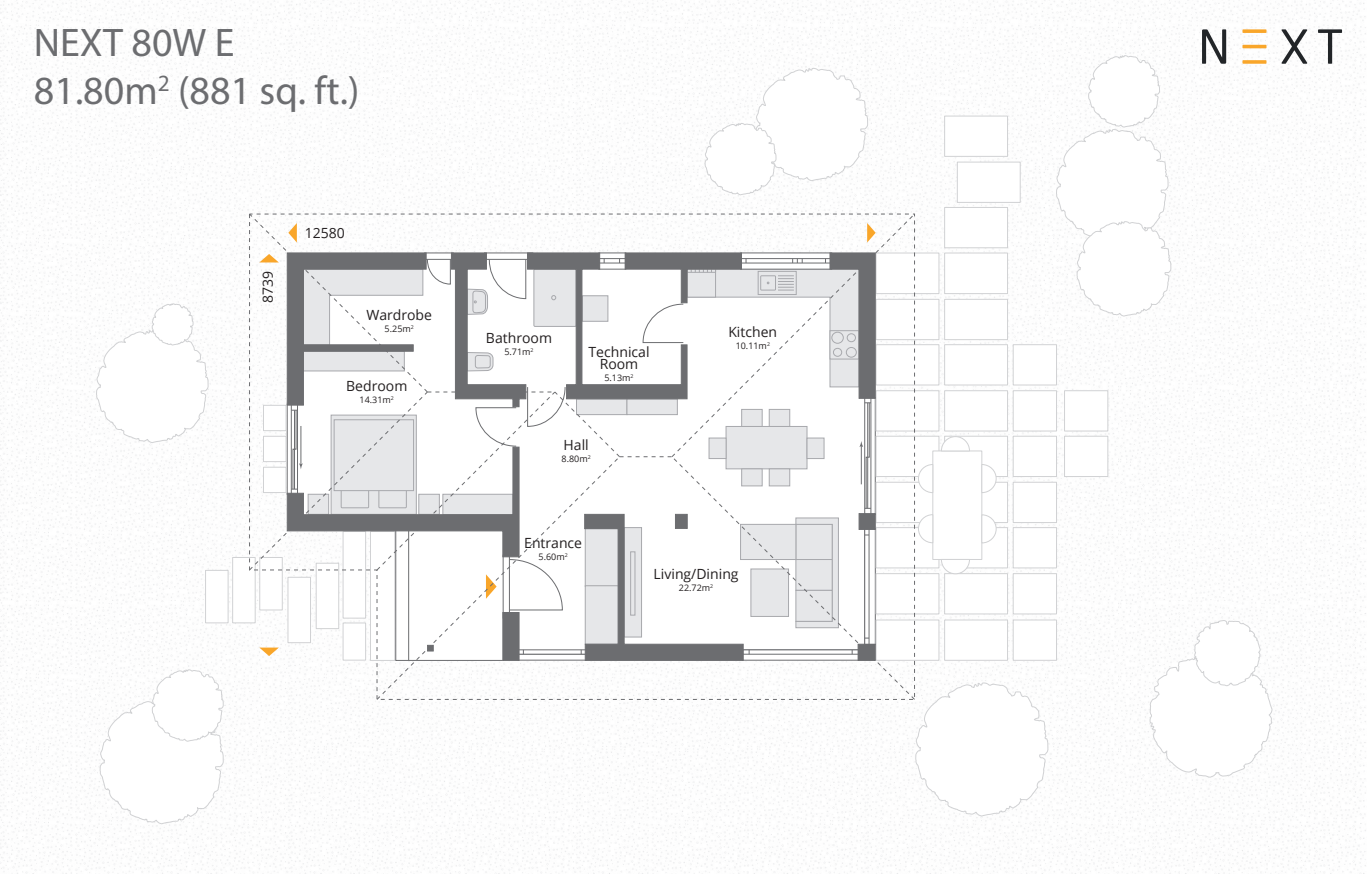
<style>
.page{position:relative;width:1367px;height:874px;background:#fff}
.page>*{position:absolute;margin:0;border:0;box-sizing:border-box;transform-origin:0 0}
.t1{font:40px/48px "Myriad Pro";color:#6c6d70}
.t2{font:14px/12px "Open Sans";color:#231f20;text-align:center}
.t3{font:9px "Open Sans";color:#231f20}
</style>
<div class="page">
<img style="left:0;top:0;width:1366px;height:873px">
<svg style="left:1242px;top:29px;width:24px;height:4px"></svg>
<svg style="left:1242px;top:45px;width:24px;height:3px"></svg>
<svg style="left:1242px;top:60px;width:24px;height:4px"></svg>
<svg style="left:1201px;top:29px;width:25px;height:35px"></svg>
<svg style="left:1317px;top:29px;width:24px;height:35px"></svg>
<svg style="left:1281px;top:29px;width:26px;height:35px"></svg>
<div style="left:233px;top:557px;width:22px;height:65px;background:#fff"></div>
<div style="left:232px;top:556px;width:24px;height:67px;border:1px solid #d1d2d4"></div>
<div style="left:205px;top:570px;width:23px;height:52px;background:#fff"></div>
<div style="left:205px;top:569px;width:23px;height:54px;border:1px solid #d1d2d4"></div>
<svg style="left:914px;top:682px;width:134px;height:134px"></svg>
<svg style="left:1149px;top:619px;width:123px;height:158px"></svg>
<svg style="left:704px;top:68px;width:164px;height:129px"></svg>
<svg style="left:1055px;top:55px;width:116px;height:262px"></svg>
<svg style="left:96px;top:301px;width:113px;height:142px"></svg>
<svg style="left:99px;top:668px;width:125px;height:156px"></svg>
<div style="left:876px;top:253px;width:62px;height:40px;background:#fff"></div>
<div style="left:875px;top:252px;width:64px;height:42px;border:1px solid #d1d2d4"></div>
<div style="left:876px;top:299px;width:62px;height:40px;background:#fff"></div>
<div style="left:875px;top:299px;width:64px;height:41px;border:1px solid #d1d2d4"></div>
<div style="left:876px;top:344px;width:62px;height:41px;background:#fff"></div>
<div style="left:875px;top:344px;width:64px;height:41px;border:1px solid #d1d2d4"></div>
<div style="left:876px;top:390px;width:62px;height:41px;background:#fff"></div>
<div style="left:875px;top:390px;width:64px;height:41px;border:1px solid #d1d2d4"></div>
<div style="left:876px;top:436px;width:62px;height:40px;background:#fff"></div>
<div style="left:875px;top:435px;width:64px;height:42px;border:1px solid #d1d2d4"></div>
<div style="left:876px;top:482px;width:62px;height:40px;background:#fff"></div>
<div style="left:876px;top:527px;width:62px;height:40px;background:#fff"></div>
<div style="left:875px;top:527px;width:64px;height:41px;border:1px solid #d1d2d4"></div>
<div style="left:876px;top:573px;width:62px;height:40px;background:#fff"></div>
<div style="left:875px;top:573px;width:64px;height:41px;border:1px solid #d1d2d4"></div>
<div style="left:944px;top:253px;width:63px;height:40px;background:#fff"></div>
<div style="left:944px;top:252px;width:64px;height:42px;border:1px solid #d1d2d4"></div>
<div style="left:944px;top:299px;width:63px;height:40px;background:#fff"></div>
<div style="left:944px;top:299px;width:64px;height:41px;border:1px solid #d1d2d4"></div>
<div style="left:944px;top:344px;width:63px;height:41px;background:#fff"></div>
<div style="left:944px;top:344px;width:64px;height:41px;border:1px solid #d1d2d4"></div>
<div style="left:944px;top:116px;width:63px;height:40px;background:#fff"></div>
<div style="left:944px;top:115px;width:64px;height:42px;border:1px solid #d1d2d4"></div>
<div style="left:957px;top:162px;width:63px;height:40px;background:#fff"></div>
<div style="left:956px;top:161px;width:64px;height:42px;border:1px solid #d1d2d4"></div>
<div style="left:944px;top:207px;width:63px;height:41px;background:#fff"></div>
<div style="left:944px;top:207px;width:64px;height:41px;border:1px solid #d1d2d4"></div>
<div style="left:944px;top:390px;width:63px;height:41px;background:#fff"></div>
<div style="left:944px;top:390px;width:64px;height:41px;border:1px solid #d1d2d4"></div>
<div style="left:944px;top:436px;width:63px;height:40px;background:#fff"></div>
<div style="left:944px;top:435px;width:64px;height:42px;border:1px solid #d1d2d4"></div>
<div style="left:944px;top:482px;width:63px;height:40px;background:#fff"></div>
<div style="left:944px;top:481px;width:64px;height:42px;border:1px solid #d1d2d4"></div>
<div style="left:944px;top:527px;width:63px;height:40px;background:#fff"></div>
<div style="left:944px;top:527px;width:64px;height:41px;border:1px solid #d1d2d4"></div>
<div style="left:944px;top:573px;width:63px;height:40px;background:#fff"></div>
<div style="left:944px;top:573px;width:64px;height:41px;border:1px solid #d1d2d4"></div>
<div style="left:1013px;top:344px;width:43px;height:41px;background:#fff"></div>
<div style="left:1012px;top:344px;width:44px;height:41px;border:1px solid #d1d2d4"></div>
<div style="left:1013px;top:390px;width:43px;height:41px;background:#fff"></div>
<div style="left:1012px;top:390px;width:44px;height:41px;border:1px solid #d1d2d4"></div>
<div style="left:1013px;top:436px;width:43px;height:40px;background:#fff"></div>
<div style="left:1012px;top:435px;width:44px;height:42px;border:1px solid #d1d2d4"></div>
<div style="left:1064px;top:390px;width:43px;height:41px;background:#fff"></div>
<div style="left:1063px;top:390px;width:45px;height:41px;border:1px solid #d1d2d4"></div>
<div style="left:1064px;top:436px;width:43px;height:40px;background:#fff"></div>
<div style="left:1063px;top:435px;width:45px;height:42px;border:1px solid #d1d2d4"></div>
<div style="left:1013px;top:482px;width:43px;height:40px;background:#fff"></div>
<div style="left:1012px;top:481px;width:44px;height:42px;border:1px solid #d1d2d4"></div>
<div style="left:1013px;top:527px;width:43px;height:40px;background:#fff"></div>
<div style="left:1012px;top:527px;width:44px;height:41px;border:1px solid #d1d2d4"></div>
<div style="left:1013px;top:573px;width:43px;height:40px;background:#fff"></div>
<div style="left:1012px;top:573px;width:44px;height:41px;border:1px solid #d1d2d4"></div>
<div style="left:876px;top:619px;width:62px;height:41px;background:#fff"></div>
<div style="left:875px;top:619px;width:64px;height:41px;border:1px solid #d1d2d4"></div>
<div style="left:944px;top:619px;width:63px;height:41px;background:#fff"></div>
<div style="left:944px;top:619px;width:64px;height:41px;border:1px solid #d1d2d4"></div>
<div style="left:1013px;top:619px;width:43px;height:41px;background:#fff"></div>
<div style="left:1012px;top:619px;width:44px;height:41px;border:1px solid #d1d2d4"></div>
<div style="left:932px;top:450px;width:49px;height:109px;background:#fff"></div>
<div style="left:932px;top:450px;width:50px;height:109px;border:1px solid #d1d2d4"></div>
<svg style="left:917px;top:513px;width:16px;height:30px"></svg>
<svg style="left:940px;top:558px;width:30px;height:16px"></svg>
<svg style="left:940px;top:435px;width:30px;height:16px"></svg>
<svg style="left:917px;top:463px;width:16px;height:30px"></svg>
<svg style="left:980px;top:463px;width:17px;height:30px"></svg>
<svg style="left:980px;top:513px;width:17px;height:30px"></svg>
<svg style="left:249px;top:660px;width:422px;height:39px"></svg>
<svg style="left:376px;top:660px;width:244px;height:39px"></svg>
<svg style="left:875px;top:213px;width:40px;height:243px"></svg>
<svg style="left:671px;top:456px;width:244px;height:243px"></svg>
<svg style="left:249px;top:213px;width:626px;height:447px"></svg>
<h1 class="t1" style="left:34px;top:18px;width:327px">NEXT 80W E<br>81.80m<sup>2</sup> (881 sq. ft.)</h1>
<p class="t2" style="left:261px;top:303px;width:34px;rotate:-90deg">8739</p>
<p class="t2" style="left:305px;top:226px;width:42px">12580</p>
<p class="t2" style="left:366px;top:309px;width:67px">Wardrobe</p>
<p class="t3" style="left:384px;top:323px;width:31px">5.25m<sup>2</sup></p>
<p class="t2" style="left:346px;top:379px;width:63px">Bedroom</p>
<p class="t3" style="left:359px;top:393px;width:36px">14.31m<sup>2</sup></p>
<p class="t2" style="left:486px;top:331px;width:68px">Bathroom</p>
<p class="t3" style="left:504px;top:345px;width:31px">5.71m<sup>2</sup></p>
<p class="t2" style="left:588px;top:345px;width:62px">Technical<br>Room</p>
<p class="t3" style="left:604px;top:371px;width:31px">5.13m<sup>2</sup></p>
<p class="t2" style="left:563px;top:438px;width:27px">Hall</p>
<p class="t3" style="left:561px;top:452px;width:31px">8.80m<sup>2</sup></p>
<p class="t2" style="left:524px;top:536px;width:59px">Entrance</p>
<p class="t3" style="left:538px;top:550px;width:31px">5.60m<sup>2</sup></p>
<p class="t2" style="left:728px;top:325px;width:50px">Kitchen</p>
<p class="t3" style="left:735px;top:339px;width:36px">10.11m<sup>2</sup></p>
<p class="t2" style="left:653px;top:567px;width:86px">Living/Dining</p>
<p class="t3" style="left:679px;top:581px;width:36px">22.72m<sup>2</sup></p>
</div>
